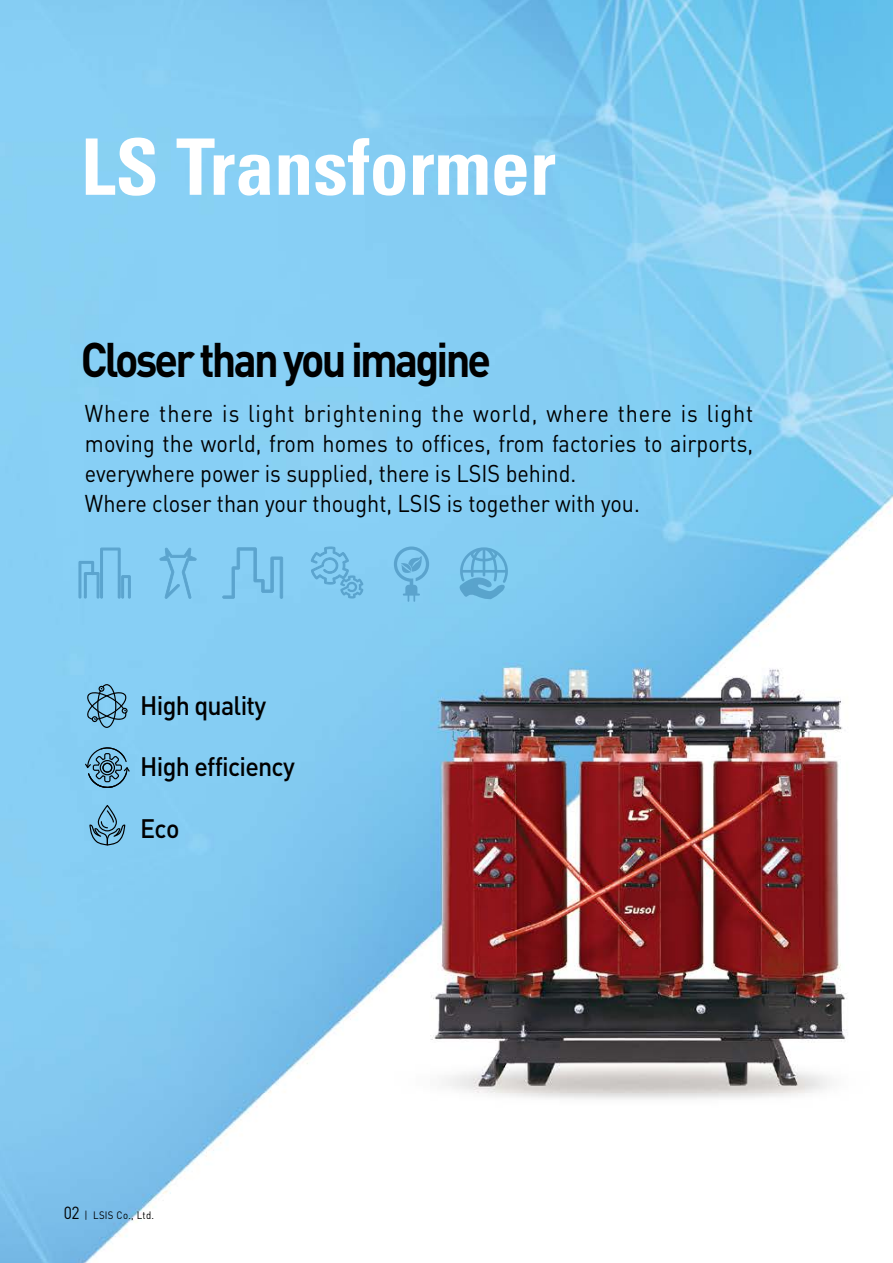
<style>
.page{position:relative;width:893px;height:1263px;background:#fff}
.page>*{position:absolute;margin:0;border:0;box-sizing:border-box;transform-origin:0 0}
.t1{font:700 condensed 78px "Univers";color:#fff}
.t2{font:700 48px "DIN";letter-spacing:-.065em;color:#000;scale:.9 1}
.t3{font:500 26.4px "DIN";letter-spacing:-.03em;color:#000;scale:.95 1}
.t4{font:24px/30px "DIN";color:#000;scale:.9 1}
.t5{font:10.65px "DIN";letter-spacing:.03em;color:#000;scale:.9 1}
.s1{font-size:17.4px}
</style>
<div class="page">
<img style="left:0;top:0;width:893px;height:1263px">
<svg style="left:222px;top:547px;width:61px;height:52px;background:#7cc4eb"></svg>
<svg style="left:159px;top:547px;width:38px;height:52px;background:#7bc4ea"></svg>
<svg style="left:311px;top:546px;width:52px;height:52px;background:#7ac2e9"></svg>
<svg style="left:394px;top:546px;width:35px;height:56px;background:#76bee6"></svg>
<svg style="left:459px;top:547px;width:49px;height:52px;background:#6fb9e0"></svg>
<svg style="left:78px;top:547px;width:53px;height:52px;background:#79c1e8"></svg>
<svg style="left:89px;top:805px;width:36px;height:40px"></svg>
<svg style="left:85px;top:747px;width:45px;height:41px;background:#669dbb"></svg>
<svg style="left:86px;top:684px;width:42px;height:44px;background:#6ba5c3"></svg>
<h1 class="t1" style="left:81px;top:119px;width:477px">LS Transformer</h1>
<h2 class="t2" style="left:81px;top:329px;width:458px">Closer than you imagine</h2>
<p class="t4" style="left:85px;top:398px;width:744px">Where there is light brightening the world, where there is light moving the world, from homes to offices, from factories to airports, everywhere power is supplied, there is LSIS behind.<br>Where closer than your thought, LSIS is together with you.</p>
<p class="t3" style="left:140px;top:689px;width:134px">High quality</p>
<p class="t3" style="left:140px;top:750px;width:164px">High efficiency</p>
<p class="t3" style="left:140px;top:811px;width:43px">Eco</p>
<p class="t5" style="left:64px;top:1209px;width:102px"><span class="s1">02</span> | LSIS Co., Ltd.</p>
</div>
